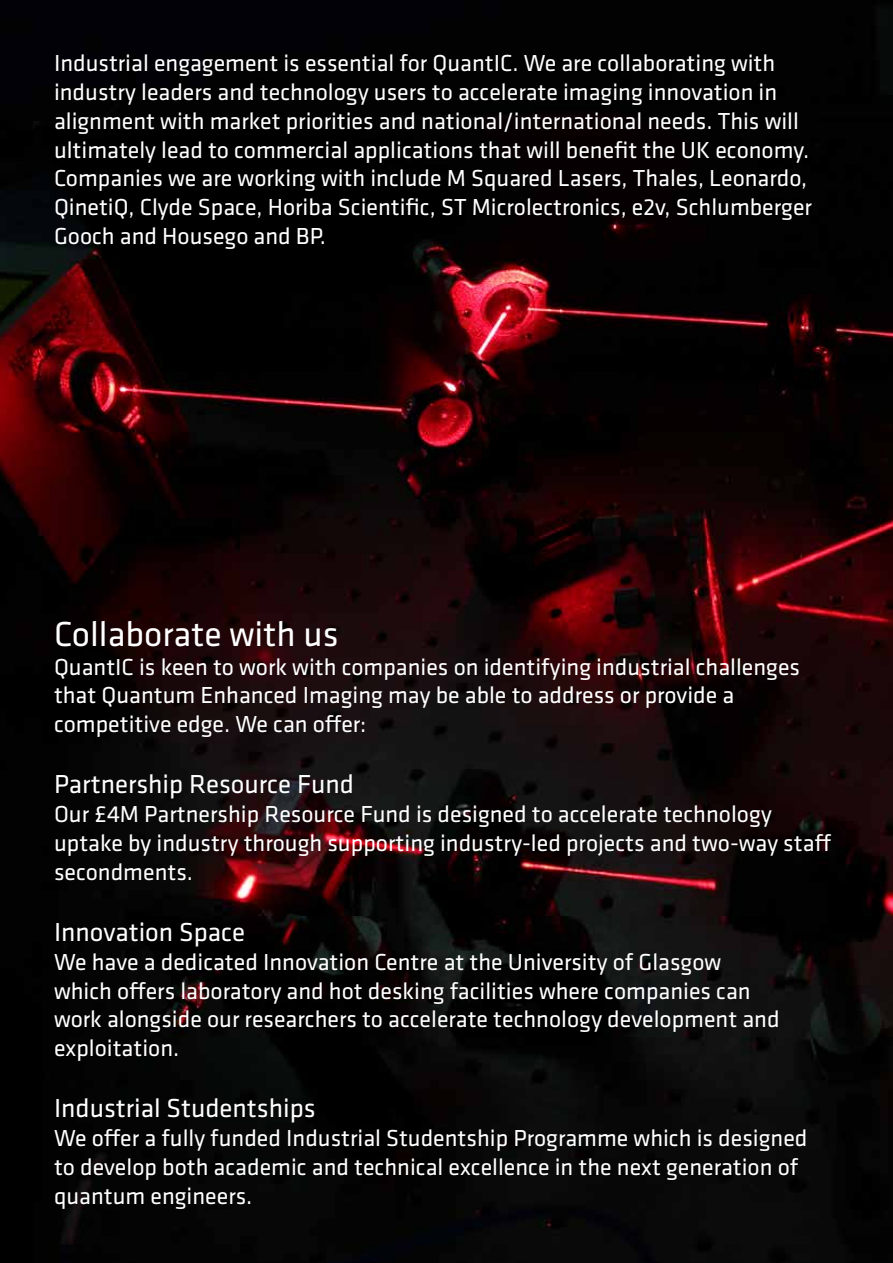
<style>
.page{position:relative;width:893px;height:1263px;background:#fff}
.page>*{position:absolute;margin:0;border:0;box-sizing:border-box;transform-origin:0 0}
.t1{font:36px "Klavika";color:#fff}
.t2{font:27px "Klavika";color:#fff}
.t3{font:24px/28.8px "Klavika";color:#fff}
</style>
<div class="page">
<img style="left:0;top:0;width:893px;height:1263px">
<p class="t3" style="left:54px;top:49px;width:759px">Industrial engagement is essential for QuantIC. We are collaborating with industry leaders and technology users to accelerate imaging innovation in alignment with market priorities and national/international needs. This will ultimately lead to commercial applications that will benefit the UK economy.<br>Companies we are working with include M Squared Lasers, Thales, Leonardo, QinetiQ, Clyde Space, Horiba Scientific, ST Microlectronics, e2v, Schlumberger Gooch and Housego and BP.</p>
<h1 class="t1" style="left:54px;top:614px;width:286px">Collaborate with us</h1>
<p class="t3" style="left:54px;top:653px;width:748px">QuantIC is keen to work with companies on identifying industrial challenges that Quantum Enhanced Imaging may be able to address or provide a competitive edge. We can offer:</p>
<p class="t2" style="left:54px;top:770px;width:301px">Partnership Resource Fund</p>
<p class="t3" style="left:54px;top:800px;width:779px">Our £4M Partnership Resource Fund is designed to accelerate technology uptake by industry through supporting industry-led projects and two-way staff secondments.</p>
<p class="t2" style="left:54px;top:917px;width:193px">Innovation Space</p>
<p class="t3" style="left:54px;top:948px;width:727px">We have a dedicated Innovation Centre at the University of Glasgow which offers laboratory and hot desking facilities where companies can work alongside our researchers to accelerate technology development and exploitation.</p>
<p class="t2" style="left:54px;top:1094px;width:263px">Industrial Studentships</p>
<p class="t3" style="left:54px;top:1124px;width:755px">We offer a fully funded Industrial Studentship Programme which is designed to develop both academic and technical excellence in the next generation of quantum engineers.</p>
</div>
